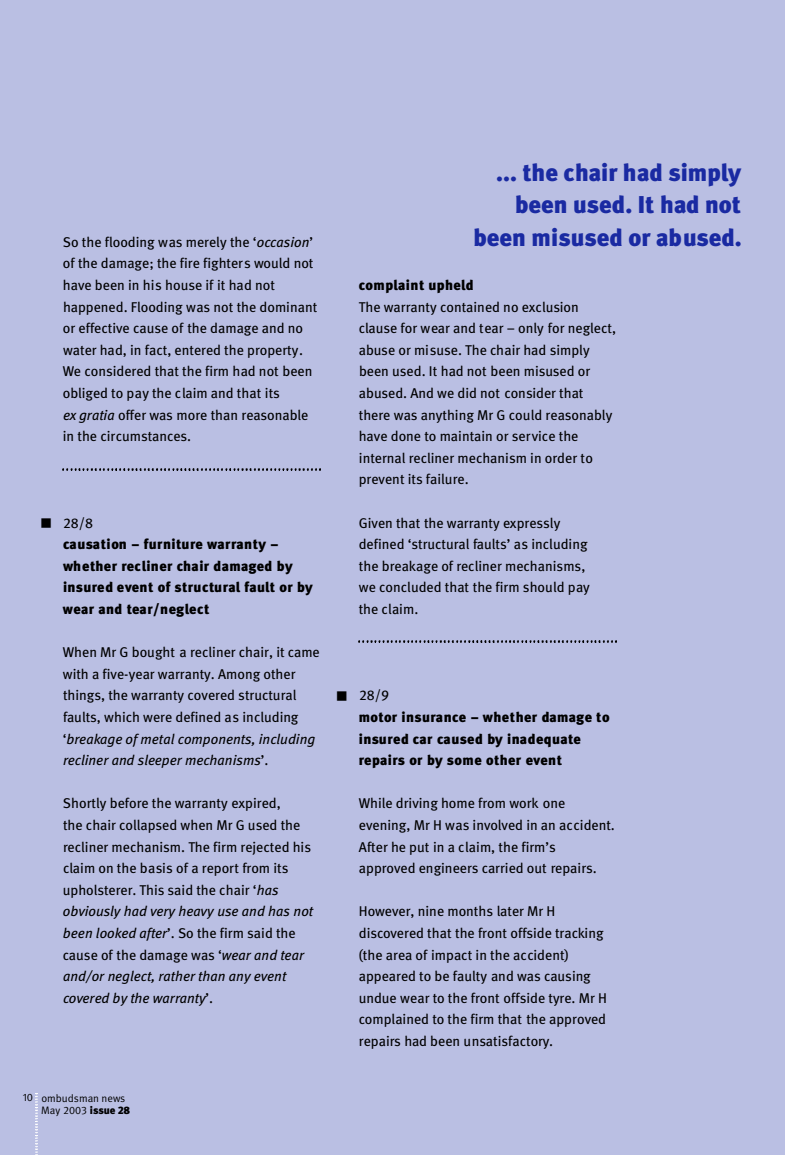
<style>
.page{position:relative;width:785px;height:1155px;background:#fff}
.page>*{position:absolute;margin:0;border:0;box-sizing:border-box;transform-origin:0 0}
.t1{font:24.3px/32.4px "Meta Black LF";color:#1a2aa2;text-align:right}
.t2{font:14.1px/21.6px "Meta Book LF";color:#000}
.t3{font:14.1px/21.6px "Meta Black LF";letter-spacing:.025em;color:#000}
.t4{font:10.8px "Meta Normal LF";color:#000}
.t5{font:10.8px "Meta Normal";color:#000}
.t6{font:10.8px "Meta Normal Expert";color:#000}
.s1{font-style:italic}
.s2{font-family:"Meta Black LF"}
</style>
<div class="page">
<div style="left:0;top:0;width:784px;height:1155px;background:#babfe3"></div>
<img style="left:36px;top:1094px;width:1px;height:61px">
<img style="left:63px;top:468px;width:257px;height:2px">
<img style="left:358px;top:641px;width:258px;height:2px">
<p class="t2" style="left:63px;top:232px;width:256px">So the flooding was merely the ‘<span class="s1">occasion</span>’ of the damage; the fire fighters would not have been in his house if it had not happened. Flooding was not the dominant or effective cause of the damage and no water had, in fact, entered the property.<br>We considered that the firm had not been obliged to pay the claim and that its<br><span class="s1">ex gratia</span> offer was more than reasonable in the circumstances.</p>
<p class="t2" style="left:40px;top:513px;width:55px">■ 28/8</p>
<p class="t3" style="left:63px;top:534px;width:251px">ca usation – fu r n i tu re wa r ra n t y – whether re cliner chair da maged by<br>i nsu red eve n t o f st r u c tu ral fa ult or by wear and tea r / n eg le c t</p>
<p class="t2" style="left:63px;top:642px;width:258px">When Mr G bought a recliner chair, it came with a five-year warranty. Among other things, the warranty covered structural faults, which were defined as including ‘<span class="s1">breakage of metal components, including recliner and sleeper mechanisms</span>’.</p>
<p class="t2" style="left:63px;top:794px;width:252px">Shortly before the warranty expired,<br>the chair collapsed when Mr G used the recliner mechanism. The firm rejected his claim on the basis of a report from its upholsterer. This said the chair ‘<span class="s1">has obviously had very heavy use and has not been looked after</span>’. So the firm said the cause of the damage was ‘<span class="s1">wear and tear and/or neglect, rather than any event covered by the warranty</span>’.</p>
<h1 class="t1" style="left:473px;top:158px;width:270px">... the chair had simply been used. It had not been misused or abused.</h1>
<p class="t3" style="left:359px;top:275px;width:116px">co m pl a i n t u p h e ld</p>
<p class="t2" style="left:358px;top:297px;width:259px">The warranty contained no exclusion clause for wear and tear – only for neglect, abuse or misuse. The chair had simply been used. It had not been misused or abused. And we did not consider that there was anything Mr G could reasonably have done to maintain or service the internal recliner mechanism in order to prevent its failure.</p>
<p class="t2" style="left:358px;top:513px;width:232px">Given that the warranty expressly defined ‘structural faults’ as including the breakage of recliner mechanisms, we concluded that the firm should pay the claim.</p>
<p class="t2" style="left:336px;top:686px;width:55px">■ 28/9</p>
<p class="t3" style="left:359px;top:707px;width:252px">m o tor insu ra n ce – whether da mage to i nsu red car ca used by i nad e q u a te<br>re pa i rs or by some other eve n t</p>
<p class="t2" style="left:358px;top:794px;width:258px">While driving home from work one evening, Mr H was involved in an accident.<br>After he put in a claim, the firm’s approved engineers carried out repairs.</p>
<p class="t2" style="left:358px;top:902px;width:250px">However, nine months later Mr H discovered that the front offside tracking (the area of impact in the accident) appeared to be faulty and was causing undue wear to the front offside tyre. Mr H complained to the firm that the approved repairs had been unsatisfactory.</p>
<p class="t6" style="left:23px;top:1093px;width:12px">10</p>
<p class="t5" style="left:41px;top:1093px;width:85px">ombudsman news</p>
<p class="t4" style="left:41px;top:1106px;width:90px">May 2003 <span class="s2">issue 28</span></p>
</div>
